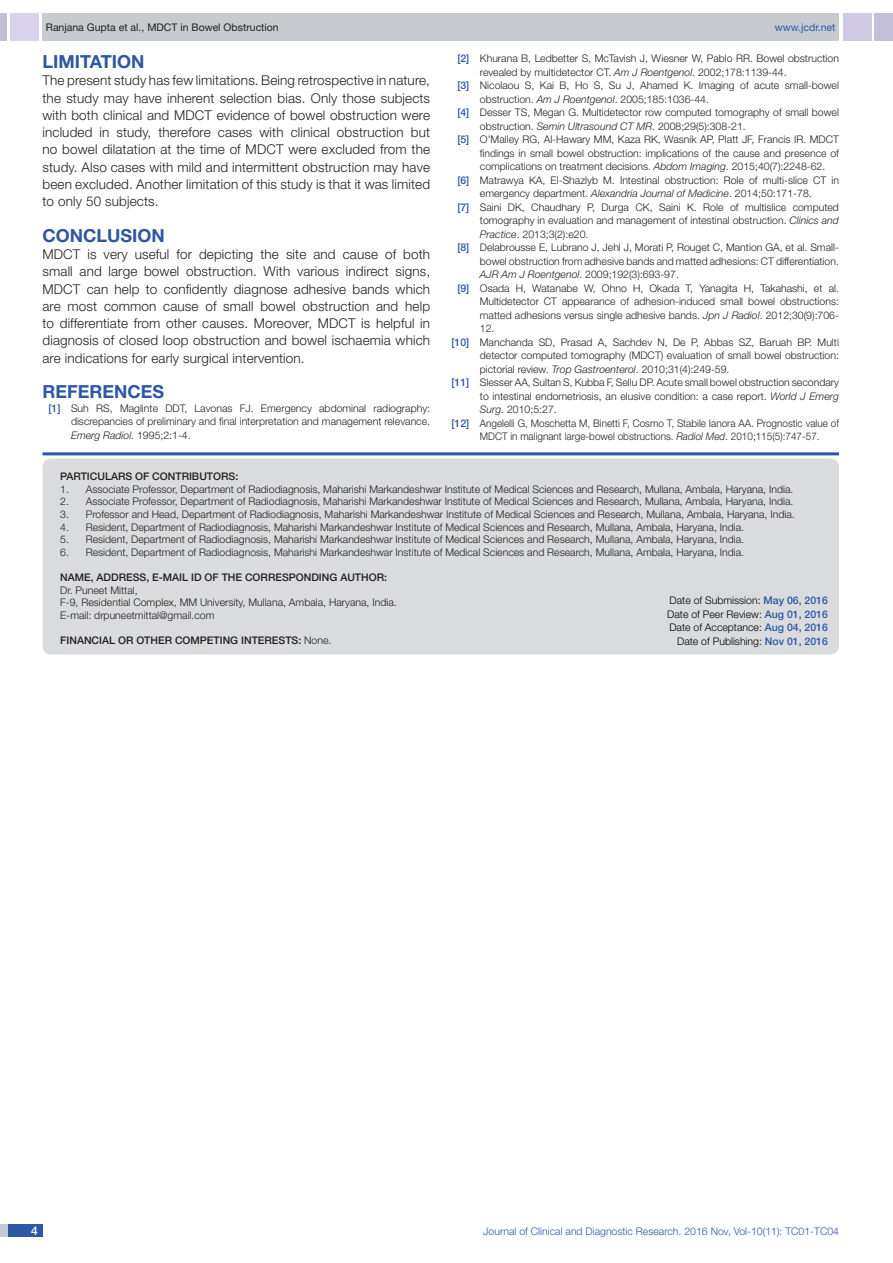
<style>
.page{position:relative;width:893px;height:1263px;background:#fff}
.page>*{position:absolute;margin:0;border:0;box-sizing:border-box;transform-origin:0 0}
.Heading{font:700 18px "Helvetica Neue";color:#2d56a6}
.Body_text{font:300 13.5px/17.2px "Helvetica Neue";letter-spacing:.01em;color:#231f20;text-align:justify}
.t1{font:500 12px "Helvetica Neue";color:#fff}
.con_particulars{font:300 10.5px/13.5px "Helvetica Neue";color:#231f20;text-align:justify}
.con_particulars-2{font:300 10.5px "Helvetica Neue";color:#231f20;scale:.95 1}
.con_particulars-3{font:500 10.5px "Helvetica Neue";color:#231f20}
.t2{font:300 10.5px "Helvetica Neue";color:#000}
.t3{font:300 10.5px "Helvetica Neue";color:#2d56a6}
.t4{font:10.5px "Helvetica Neue";color:#231f20}
.t5{font:10.5px "Helvetica Neue";color:#2d56a6}
.s1{font-weight:500;color:#2d56a6}
.s2{font-style:italic}
.s3{font-weight:300}
</style>
<div class="page">
<div style="left:0;top:13px;width:7px;height:28px;background:#c3bfd8"></div>
<div style="left:10px;top:13px;width:29px;height:28px;background:#d9d2ec"></div>
<div style="left:43px;top:13px;width:796px;height:28px;background:#c7cbcf"></div>
<div style="left:875px;top:13px;width:18px;height:28px;background:#c3bfd8"></div>
<div style="left:843px;top:13px;width:29px;height:28px;background:#cfc9e3"></div>
<div style="left:0;top:1224px;width:43px;height:13px;background:#c7cbcf"></div>
<div style="left:8px;top:1224px;width:35px;height:13px;background:#2d56a6"></div>
<hr style="left:43px;top:452px;width:796px;height:3px;background:#2d56a6">
<div style="left:43px;top:458px;width:796px;height:196px;background:#dadbdc;border-radius:9px"></div>
<p class="t4" style="left:46px;top:21px;width:234px">Ranjana Gupta et al., MDCT in Bowel Obstruction</p>
<p class="t5" style="left:775px;top:21px;width:62px">www.jcdr.net</p>
<p class="Heading" style="left:43px;top:51px;width:103px">LIMITATION</p>
<p class="Body_text" style="left:43px;top:72px;width:389px">The present study has few limitations. Being retrospective in nature, the study may have inherent selection bias. Only those subjects with both clinical and MDCT evidence of bowel obstruction were included in study, therefore cases with clinical obstruction but no bowel dilatation at the time of MDCT were excluded from the study. Also cases with mild and intermittent obstruction may have been excluded. Another limitation of this study is that it was limited to only 50 subjects.</p>
<p class="Heading" style="left:43px;top:224px;width:124px">CONCLUSION</p>
<p class="Body_text" style="left:43px;top:245px;width:389px">MDCT is very useful for depicting the site and cause of both small and large bowel obstruction. With various indirect signs, MDCT can help to confidently diagnose adhesive bands which are most common cause of small bowel obstruction and help to differentiate from other causes. Moreover, MDCT is helpful in diagnosis of closed loop obstruction and bowel ischaemia which are indications for early surgical intervention.</p>
<p class="Heading" style="left:43px;top:381px;width:123px">REFERENCES</p>
<p class="con_particulars" style="left:71px;top:401px;width:361px;text-indent:-23px"><span class="s1">[1]</span> Suh RS, Maglinte DDT, Lavonas FJ. Emergency abdominal radiography: discrepancies of preliminary and final interpretation and management relevance.<br><span class="s2">Emerg Radiol</span>. 1995;2:1-4.</p>
<p class="con_particulars" style="left:457px;top:52px;width:383px"><span class="s1">[2]</span> Khurana B, Ledbetter S, McTavish J, Wiesner W, Pablo RR. Bowel obstruction</p>
<p class="con_particulars" style="left:480px;top:65px;width:308px">revealed by multidetector CT. <span class="s2">Am J Roentgenol</span>. 2002;178:1139-44.</p>
<p class="con_particulars" style="left:457px;top:79px;width:383px"><span class="s1">[3]</span> Nicolaou S, Kai B, Ho S, Su J, Ahamed K. Imaging of acute small-bowel</p>
<p class="con_particulars" style="left:480px;top:92px;width:231px">obstruction. <span class="s2">Am J Roentgenol</span>. 2005;185:1036-44.</p>
<p class="con_particulars" style="left:457px;top:106px;width:383px"><span class="s1">[4]</span> Desser TS, Megan G. Multidetector row computed tomography of small bowel</p>
<p class="con_particulars" style="left:480px;top:119px;width:267px">obstruction. <span class="s2">Semin Ultrasound CT MR</span>. 2008;29(5):308-21.</p>
<p class="con_particulars" style="left:457px;top:133px;width:383px"><span class="s1">[5]</span> O'Malley RG, Al-Hawary MM, Kaza RK, Wasnik AP, Platt JF, Francis IR. MDCT</p>
<p class="con_particulars" style="left:480px;top:146px;width:361px">findings in small bowel obstruction: implications of the cause and presence of</p>
<p class="con_particulars" style="left:480px;top:160px;width:347px">complications on treatment decisions. <span class="s2">Abdom Imaging</span>. 2015;40(7):2248-62.</p>
<p class="con_particulars" style="left:457px;top:173px;width:383px"><span class="s1">[6]</span> Matrawya KA, El-Shazlyb M. Intestinal obstruction: Role of multi-slice CT in</p>
<p class="con_particulars" style="left:480px;top:187px;width:333px">emergency department. <span class="s2">Alexandria Journal of Medicine</span>. 2014;50:171-78.</p>
<p class="con_particulars" style="left:457px;top:200px;width:383px"><span class="s1">[7]</span> Saini DK, Chaudhary P, Durga CK, Saini K. Role of multislice computed</p>
<p class="con_particulars" style="left:480px;top:214px;width:361px">tomography in evaluation and management of intestinal obstruction. <span class="s2">Clinics and</span></p>
<p class="con_particulars" style="left:480px;top:227px;width:110px"><span class="s2">Practice</span>. 2013;3(2):e20.</p>
<p class="con_particulars" style="left:457px;top:241px;width:383px"><span class="s1">[8]</span> Delabrousse E, Lubrano J, Jehl J, Morati P, Rouget C, Mantion GA, et al. Small-</p>
<p class="con_particulars" style="left:480px;top:254px;width:361px">bowel obstruction from adhesive bands and matted adhesions: CT differentiation.</p>
<p class="con_particulars" style="left:480px;top:268px;width:201px"><span class="s2">AJR Am J Roentgenol</span>. 2009;192(3):693-97.</p>
<p class="con_particulars" style="left:457px;top:281px;width:383px"><span class="s1">[9]</span> Osada H, Watanabe W, Ohno H, Okada T, Yanagita H, Takahashi, et al.</p>
<p class="con_particulars" style="left:480px;top:295px;width:361px">Multidetector CT appearance of adhesion-induced small bowel obstructions:</p>
<p class="con_particulars" style="left:480px;top:308px;width:361px">matted adhesions versus single adhesive bands. <span class="s2">Jpn J Radiol</span>. 2012;30(9):706-</p>
<p class="con_particulars" style="left:480px;top:322px;width:16px">12.</p>
<p class="con_particulars" style="left:451px;top:335px;width:389px"><span class="s1">[10]</span> Manchanda SD, Prasad A, Sachdev N, De P, Abbas SZ, Baruah BP. Multi</p>
<p class="con_particulars" style="left:480px;top:349px;width:361px">detector computed tomography (MDCT) evaluation of small bowel obstruction:</p>
<p class="con_particulars" style="left:480px;top:362px;width:251px">pictorial review. <span class="s2">Trop Gastroenterol</span>. 2010;31(4):249-59.</p>
<p class="con_particulars" style="left:451px;top:376px;width:389px"><span class="s1">[11]</span> Slesser AA, Sultan S, Kubba F, Sellu DP. Acute small bowel obstruction secondary</p>
<p class="con_particulars" style="left:480px;top:389px;width:361px">to intestinal endometriosis, an elusive condition: a case report. <span class="s2">World J Emerg</span></p>
<p class="con_particulars" style="left:480px;top:403px;width:78px"><span class="s2">Surg</span>. 2010;5:27.</p>
<p class="con_particulars-2" style="left:451px;top:417px;width:409px"><span class="s1">[12]</span> Angelelli G, Moschetta M, Binetti F, Cosmo T, Stabile Ianora AA. Prognostic value of</p>
<p class="con_particulars-2" style="left:480px;top:430px;width:359px">MDCT in malignant large-bowel obstructions. <span class="s2">Radiol Med</span>. 2010;115(5):747-57.</p>
<p class="con_particulars-3" style="left:60px;top:470px;width:45px">PARTICULA</p>
<p class="con_particulars-3" style="left:118px;top:470px;width:122px">RS OF CONTRIBUTORS:</p>
<p class="con_particulars" style="left:60px;top:482px;width:735px">1. Associate Professor, Department of Radiodiagnosis, Maharishi Markandeshwar Institute of Medical Sciences and Research, Mullana, Ambala, Haryana, India.</p>
<p class="con_particulars" style="left:60px;top:495px;width:735px">2. Associate Professor, Department of Radiodiagnosis, Maharishi Markandeshwar Institute of Medical Sciences and Research, Mullana, Ambala, Haryana, India.</p>
<p class="con_particulars" style="left:60px;top:507px;width:736px">3. Professor and Head, Department of Radiodiagnosis, Maharishi Markandeshwar Institute of Medical Sciences and Research, Mullana, Ambala, Haryana, India.</p>
<p class="con_particulars" style="left:60px;top:520px;width:685px">4. Resident, Department of Radiodiagnosis, Maharishi Markandeshwar Institute of Medical Sciences and Research, Mullana, Ambala, Haryana, India.</p>
<p class="con_particulars" style="left:60px;top:532px;width:685px">5. Resident, Department of Radiodiagnosis, Maharishi Markandeshwar Institute of Medical Sciences and Research, Mullana, Ambala, Haryana, India.</p>
<p class="con_particulars" style="left:60px;top:545px;width:685px">6. Resident, Department of Radiodiagnosis, Maharishi Markandeshwar Institute of Medical Sciences and Research, Mullana, Ambala, Haryana, India.</p>
<p class="con_particulars-3" style="left:60px;top:571px;width:45px">NAME, ADD</p>
<p class="con_particulars-3" style="left:119px;top:571px;width:60px">RESS, E-MAIL</p>
<p class="con_particulars-3" style="left:191px;top:571px;width:39px">ID OF THE</p>
<p class="con_particulars-3" style="left:245px;top:571px;width:66px">CORRESPONDIN</p>
<p class="con_particulars-3" style="left:329px;top:571px;width:19px">G AUTH</p>
<p class="con_particulars-3" style="left:369px;top:571px;width:20px">OR:</p>
<p class="con_particulars" style="left:60px;top:583px;width:79px">Dr. Puneet Mittal,</p>
<p class="con_particulars" style="left:60px;top:595px;width:338px">F-9, Residential Complex, MM University, Mullana, Ambala, Haryana, India.</p>
<p class="con_particulars" style="left:60px;top:608px;width:156px">E-mail: drpuneetmittal@gmail.com</p>
<p class="con_particulars-3" style="left:60px;top:634px;width:92px">Financial OR OTHE</p>
<p class="con_particulars-3" style="left:165px;top:634px;width:42px">R COMPETIN</p>
<p class="con_particulars-3" style="left:230px;top:634px;width:18px">G INTE</p>
<p class="con_particulars-3" style="left:265px;top:634px;width:68px">RESTS: <span class="s3">None.</span></p>
<p class="t2" style="left:670px;top:594px;width:160px">Date of Submission: <span class="s1">May 06, 2016</span></p>
<p class="t2" style="left:667px;top:607px;width:162px">Date of Peer Review: <span class="s1">Aug 01, 2016</span></p>
<p class="t2" style="left:669px;top:621px;width:160px">Date of Acceptance: <span class="s1">Aug 04, 2016</span></p>
<p class="t2" style="left:677px;top:634px;width:152px">Date of Publishing: <span class="s1">Nov 01, 2016</span></p>
<p class="t1" style="left:31px;top:1223px;width:8px">4</p>
<p class="t3" style="left:483px;top:1225px;width:357px">Journal of Clinical and Diagnostic Research. 2016 Nov, Vol-10(11): TC01-TC04</p>
</div>
